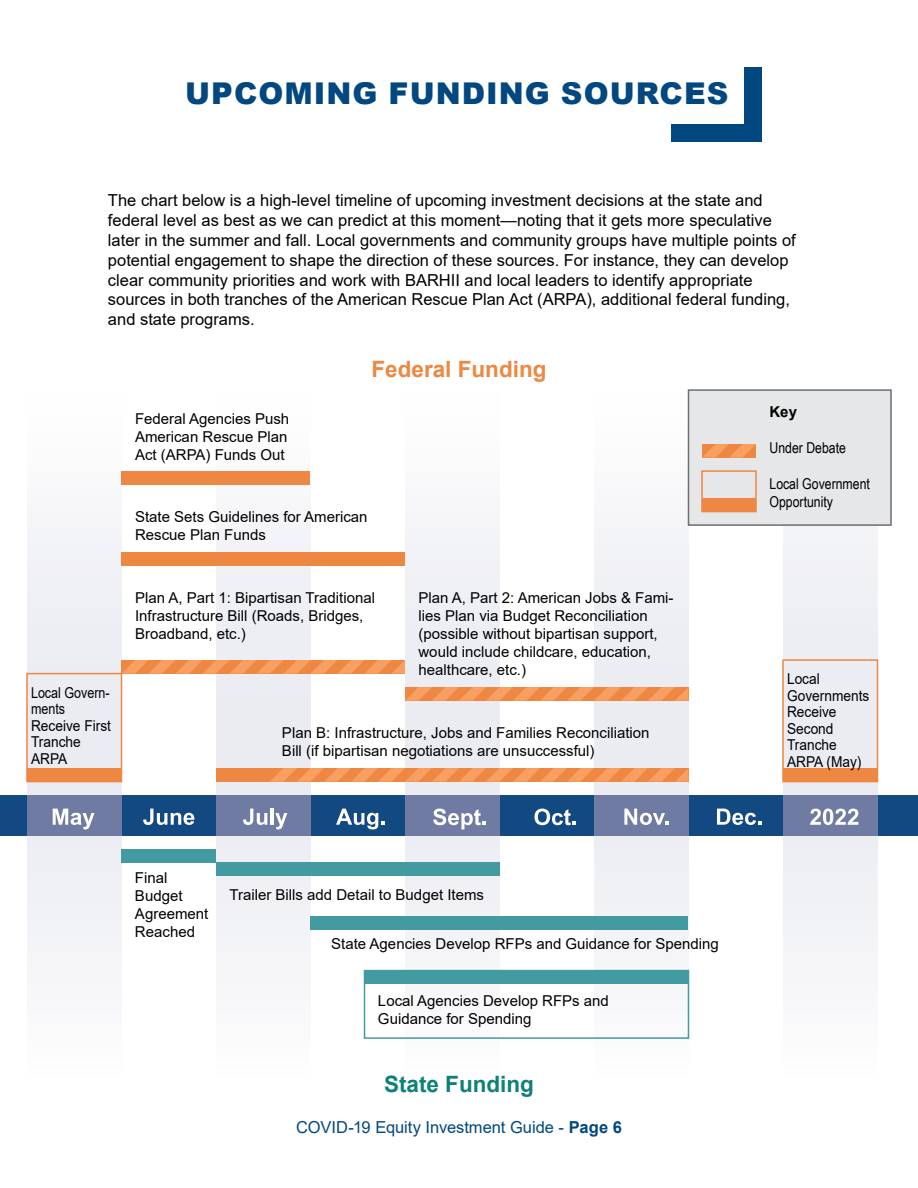
<style>
.page{position:relative;width:918px;height:1188px;background:#fff}
.page>*{position:absolute;margin:0;border:0;box-sizing:border-box;transform-origin:0 0}
.t1{font:900 30px "Arial";letter-spacing:.035em;color:#014780}
.t2{font:700 22.5px "Arial";color:#ed8741}
.t3{font:700 22.5px "Arial";color:#0d8177}
.t4{font:16.5px/19.8px "Arial";color:#000}
.t5{font:16.5px "Arial";letter-spacing:-.005em;color:#014780}
.t6{font:15px/18px "Arial";color:#000}
.t7{font:15px/16.5px "Arial";color:#000;scale:.91 1}
.t8{font:15px/16.5px "Arial";color:#000;scale:.84 1}
.t9{font:15px/18px "Arial Narrow";color:#000}
.t10{font:700 15px "Arial";color:#000}
.s1{font-weight:700}
</style>
<div class="page">
<div style="left:27px;top:390px;width:95px;height:689px;background:#f2f3f7"></div>
<div style="left:216px;top:390px;width:94px;height:689px;background:#f3f3f7"></div>
<div style="left:405px;top:390px;width:95px;height:689px;background:#f2f3f7"></div>
<div style="left:594px;top:390px;width:94px;height:689px;background:#f2f3f6"></div>
<div style="left:783px;top:390px;width:95px;height:689px;background:#f0f1f5"></div>
<div style="left:122px;top:552px;width:283px;height:14px;background:#ed8741"></div>
<div style="left:122px;top:471px;width:188px;height:14px;background:#ed8741"></div>
<div style="left:783px;top:768px;width:95px;height:14px;background:#ed8741"></div>
<div style="left:122px;top:849px;width:94px;height:14px;background:#449aa1"></div>
<div style="left:27px;top:768px;width:95px;height:14px;background:#ed8741"></div>
<div style="left:216px;top:863px;width:284px;height:13px;background:#449aa1"></div>
<div style="left:364px;top:971px;width:324px;height:13px;background:#449aa1"></div>
<div style="left:310px;top:917px;width:378px;height:13px;background:#449aa1"></div>
<div style="left:216px;top:768px;width:472px;height:14px;background:#ed8741"></div>
<svg style="left:122px;top:660px;width:283px;height:14px;background:#f29250"></svg>
<svg style="left:405px;top:687px;width:283px;height:14px;background:#f29250"></svg>
<div style="left:688px;top:390px;width:203px;height:135px;background:#e6e7e8"></div>
<div style="left:688px;top:389px;width:204px;height:137px;border:2px solid #6d6e71"></div>
<svg style="left:270px;top:768px;width:418px;height:14px"></svg>
<svg style="left:702px;top:444px;width:54px;height:14px"></svg>
<div style="left:702px;top:498px;width:54px;height:14px;background:#ed8741"></div>
<div style="left:701px;top:470px;width:56px;height:42px;border:2px solid #ed8741"></div>
<div style="left:782px;top:659px;width:96px;height:123px;border:2px solid #ed8741"></div>
<div style="left:0;top:795px;width:918px;height:41px;background:#114980"></div>
<div style="left:27px;top:795px;width:95px;height:41px;background:#6f7ba3"></div>
<div style="left:216px;top:795px;width:94px;height:41px;background:#6f7ba3"></div>
<div style="left:405px;top:795px;width:95px;height:41px;background:#6f7ba3"></div>
<div style="left:594px;top:795px;width:94px;height:41px;background:#6f7ba3"></div>
<div style="left:783px;top:795px;width:95px;height:41px;background:#6f7ba3"></div>
<svg style="left:53px;top:809px;width:42px;height:20px"></svg>
<svg style="left:143px;top:809px;width:51px;height:16px"></svg>
<svg style="left:243px;top:809px;width:24px;height:16px"></svg>
<hr style="left:271px;top:809px;width:3px;height:16px;background:#fff">
<svg style="left:275px;top:813px;width:12px;height:16px"></svg>
<svg style="left:810px;top:809px;width:48px;height:16px"></svg>
<svg style="left:433px;top:809px;width:53px;height:20px"></svg>
<svg style="left:624px;top:809px;width:44px;height:16px"></svg>
<svg style="left:717px;top:809px;width:44px;height:16px"></svg>
<svg style="left:336px;top:809px;width:48px;height:20px"></svg>
<svg style="left:535px;top:809px;width:41px;height:16px"></svg>
<div style="left:26px;top:673px;width:96px;height:109px;border:2px solid #ed8741"></div>
<div style="left:364px;top:970px;width:325px;height:69px;border:2px solid #449aa1"></div>
<div style="left:671px;top:68px;width:91px;height:74px;background:#014780"></div>
<div style="left:669px;top:51px;width:75px;height:73px;background:#fff"></div>
<h1 class="t1" style="left:185px;top:72px;width:545px">UPCOMING FUNDING SOURCES</h1>
<p class="t4" style="left:108px;top:191px;width:689px">The chart below is a high-level timeline of upcoming investment decisions at the state and federal level as best as we can predict at this moment—noting that it gets more speculative later in the summer and fall. Local governments and community groups have multiple points of potential engagement to shape the direction of these sources. For instance, they can develop clear community priorities and work with BARHII and local leaders to identify appropriate sources in both tranches of the American Rescue Plan Act (ARPA), additional federal funding, and state programs.</p>
<p class="t8" style="left:31px;top:684px;width:97px">Local Govern&shy;ments<br>Receive First<br>Tranche<br>ARPA</p>
<p class="t6" style="left:135px;top:409px;width:156px;text-align:justify">Federal Agencies Push American Rescue Plan Act (ARPA) Funds Out</p>
<h2 class="t2" style="left:371px;top:353px;width:177px">Federal Funding</h2>
<p class="t6" style="left:135px;top:508px;width:234px">State Sets Guidelines for American<br>Rescue Plan Funds</p>
<p class="t6" style="left:135px;top:589px;width:242px">Plan A, Part 1: Bipartisan Traditional<br>Infrastructure Bill (Roads, Bridges,<br>Broadband, etc.)</p>
<p class="t6" style="left:418px;top:589px;width:257px">Plan A, Part 2: American Jobs &amp; Fami&shy;lies Plan via Budget Reconciliation (possible without bipartisan support, would include childcare, education, healthcare, etc.)</p>
<p class="t6" style="left:282px;top:724px;width:369px">Plan B: Infrastructure, Jobs and Families Reconciliation<br>Bill (if bipartisan negotiations are unsuccessful)</p>
<p class="t6" style="left:135px;top:868px;width:75px">Final<br>Budget<br>Agreement<br>Reached</p>
<p class="t6" style="left:229px;top:886px;width:256px">Trailer Bills add Detail to Budget Items</p>
<p class="t6" style="left:331px;top:935px;width:389px">State Agencies Develop RFPs and Guidance for Spending</p>
<p class="t6" style="left:378px;top:992px;width:232px">Local Agencies Develop RFPs and<br>Guidance for Spending</p>
<h2 class="t3" style="left:384px;top:1068px;width:152px">State Funding</h2>
<p class="t5" style="left:296px;top:1116px;width:327px">COVID-19 Equity Investment Guide - <span class="s1">Page 6</span></p>
<p class="t10" style="left:770px;top:401px;width:29px">Key</p>
<p class="t9" style="left:770px;top:438px;width:78px">Under Debate</p>
<p class="t9" style="left:770px;top:474px;width:102px">Local Government<br>Opportunity</p>
<p class="t7" style="left:787px;top:671px;width:92px">Local<br>Governments<br>Receive<br>Second<br>Tranche<br>ARPA (May)</p>
</div>
